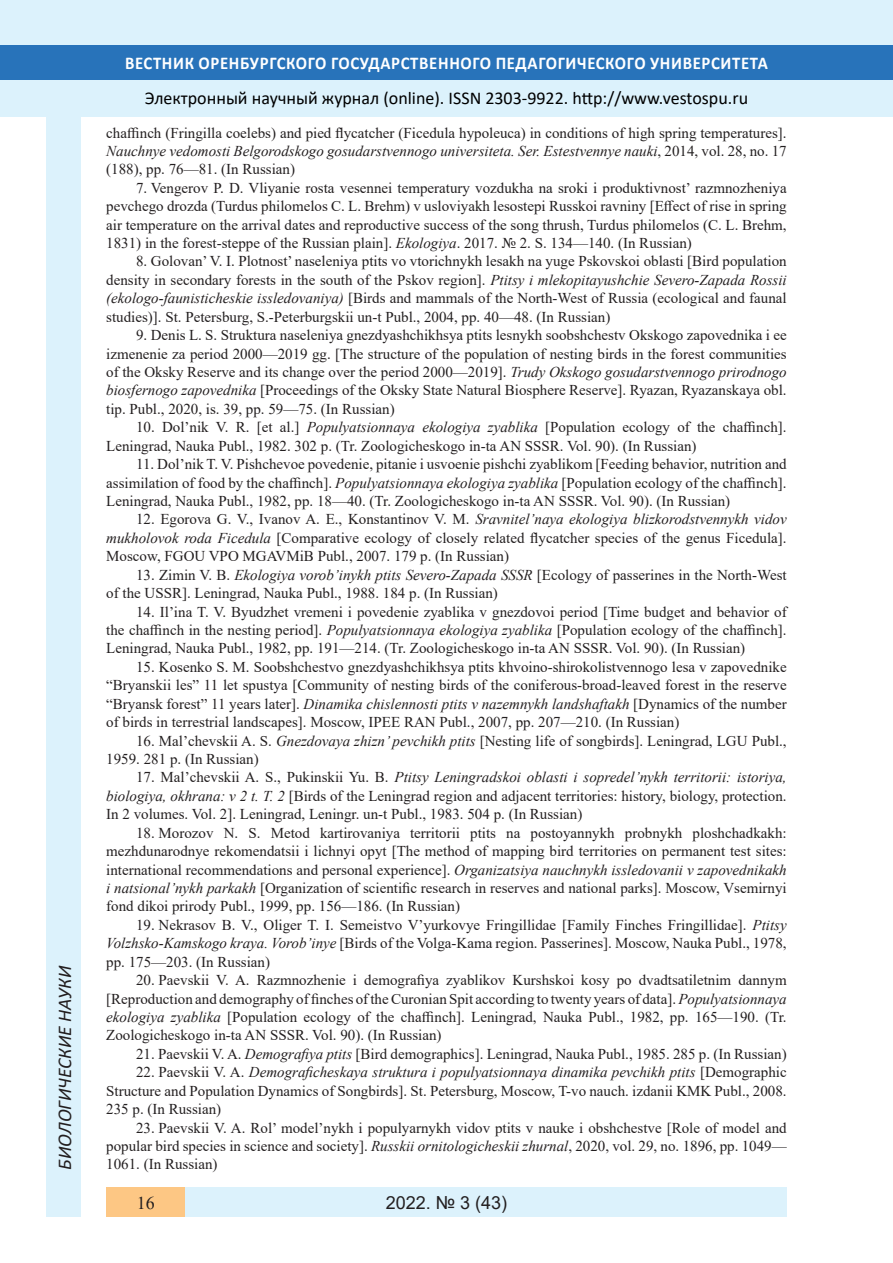
<style>
.page{position:relative;width:893px;height:1263px;background:#fff}
.page>*{position:absolute;margin:0;border:0;box-sizing:border-box;transform-origin:0 0}
.t1{font:italic 19.5px "Calibri";color:#231f20}
.t2{font:18px "Calibri";color:#000}
.t3{font:700 18px "Calibri";letter-spacing:.04em;color:#fff;scale:.93 1}
.t4{font:18px "Arial";color:#231f20}
.t5{font:18px "Times New Roman";color:#231f20}
.литература{font:15px/18.5px "Times New Roman";color:#231f20;text-align:justify}
.s1{font-style:italic}
</style>
<div class="page">
<div style="left:0;top:0;width:893px;height:116px;background:#dcf2fc"></div>
<div style="left:0;top:45px;width:893px;height:34px;background:#2873ba"></div>
<div style="left:106px;top:1188px;width:681px;height:29px;background:#dcf2fc"></div>
<div style="left:106px;top:1188px;width:79px;height:29px;background:#fdc784"></div>
<div style="left:47px;top:116px;width:34px;height:1101px;background:#dcf2fc"></div>
<h1 class="t1" style="left:51px;top:1170px;width:206px;rotate:-90deg">БИОЛОГИЧЕСКИЕ НАУКИ</h1>
<p class="t3" style="left:125px;top:50px;width:693px">ВЕСТНИК ОРЕНБУРГСКОГО ГОСУДАРСТВЕННОГО ПЕДАГОГИЧЕСКОГО УНИВЕРСИТЕТА</p>
<p class="t2" style="left:145px;top:85px;width:605px">Электронный научный журнал (online). ISSN 2303-9922. http://www.vestospu.ru</p>
<p class="литература" style="left:106px;top:123px;width:682px">chaffinch (Fringilla coelebs) and pied flycatcher (Ficedula hypoleuca) in conditions of high spring temperatures].<br><span class="s1">Nauchnye vedomosti Belgorodskogo gosudarstvennogo universiteta. Ser. Estestvennye nauki</span>, 2014, vol. 28, no. 17 (188), pp. 76—81. (In Russian)</p>
<p class="литература" style="left:106px;top:178px;width:682px;text-indent:30px">7. Vengerov P. D. Vliyanie rosta vesennei temperatury vozdukha na sroki i produktivnost’ razmnozheniya pevchego drozda (Turdus philomelos C. L. Brehm) v usloviyakh lesostepi Russkoi ravniny [Effect of rise in spring air temperature on the arrival dates and reproductive success of the song thrush, Turdus philomelos (C. L. Brehm, 1831) in the forest-steppe of the Russian plain]. <span class="s1">Ekologiya</span>. 2017. № 2. S. 134—140. (In Russian)</p>
<p class="литература" style="left:106px;top:252px;width:682px;text-indent:30px">8. Golovan’ V. I. Plotnost’ naseleniya ptits vo vtorichnykh lesakh na yuge Pskovskoi oblasti [Bird population density in secondary forests in the south of the Pskov region]. <span class="s1">Ptitsy i mlekopitayushchie Severo-Zapada Rossii (ekologo-faunisticheskie issledovaniya)</span> [Birds and mammals of the North-West of Russia (ecological and faunal studies)]. St. Petersburg, S.-Peterburgskii un-t Publ., 2004, pp. 40—48. (In Russian)</p>
<p class="литература" style="left:106px;top:325px;width:682px;text-indent:30px">9. Denis L. S. Struktura naseleniya gnezdyashchikhsya ptits lesnykh soobshchestv Okskogo zapovednika i ee izmenenie za period 2000—2019 gg. [The structure of the population of nesting birds in the forest communities of the Oksky Reserve and its change over the period 2000—2019]. <span class="s1">Trudy Okskogo gosudarstvennogo prirodnogo biosfernogo zapovednika</span> [Proceedings of the Oksky State Natural Biosphere Reserve]. Ryazan, Ryazanskaya obl. tip. Publ., 2020, is. 39, pp. 59—75. (In Russian)</p>
<p class="литература" style="left:106px;top:417px;width:682px;text-indent:30px">10. Dol’nik V. R. [et al.] <span class="s1">Populyatsionnaya ekologiya zyablika</span> [Population ecology of the chaffinch].<br>Leningrad, Nauka Publ., 1982. 302 p. (Tr. Zoologicheskogo in-ta AN SSSR. Vol. 90). (In Russian)</p>
<p class="литература" style="left:106px;top:454px;width:682px;text-indent:30px">11. Dol’nik T. V. Pishchevoe povedenie, pitanie i usvoenie pishchi zyablikom [Feeding behavior, nutrition and assimilation of food by the chaffinch]. <span class="s1">Populyatsionnaya ekologiya zyablika</span> [Population ecology of the chaffinch].<br>Leningrad, Nauka Publ., 1982, pp. 18—40. (Tr. Zoologicheskogo in-ta AN SSSR. Vol. 90). (In Russian)</p>
<p class="литература" style="left:106px;top:510px;width:682px;text-indent:30px">12. Egorova G. V., Ivanov A. E., Konstantinov V. M. <span class="s1">Sravnitel’naya ekologiya blizkorodstvennykh vidov mukholovok roda Ficedula</span> [Comparative ecology of closely related flycatcher species of the genus Ficedula].<br>Moscow, FGOU VPO MGAVMiB Publ., 2007. 179 p. (In Russian)</p>
<p class="литература" style="left:106px;top:565px;width:682px;text-indent:30px">13. Zimin V. B. <span class="s1">Ekologiya vorob’inykh ptits Severo-Zapada SSSR</span> [Ecology of passerines in the North-West of the USSR]. Leningrad, Nauka Publ., 1988. 184 p. (In Russian)</p>
<p class="литература" style="left:106px;top:602px;width:682px;text-indent:30px">14. Il’ina T. V. Byudzhet vremeni i povedenie zyablika v gnezdovoi period [Time budget and behavior of the chaffinch in the nesting period]. <span class="s1">Populyatsionnaya ekologiya zyablika</span> [Population ecology of the chaffinch].<br>Leningrad, Nauka Publ., 1982, pp. 191—214. (Tr. Zoologicheskogo in-ta AN SSSR. Vol. 90). (In Russian)</p>
<p class="литература" style="left:106px;top:657px;width:682px;text-indent:30px">15. Kosenko S. M. Soobshchestvo gnezdyashchikhsya ptits khvoino-shirokolistvennogo lesa v zapovednike “Bryanskii les” 11 let spustya [Community of nesting birds of the coniferous-broad-leaved forest in the reserve “Bryansk forest” 11 years later]. <span class="s1">Dinamika chislennosti ptits v nazemnykh landshaftakh</span> [Dynamics of the number of birds in terrestrial landscapes]. Moscow, IPEE RAN Publ., 2007, pp. 207—210. (In Russian)</p>
<p class="литература" style="left:106px;top:731px;width:682px;text-indent:30px">16. Mal’chevskii A. S. <span class="s1">Gnezdovaya zhizn’ pevchikh ptits</span> [Nesting life of songbirds]. Leningrad, LGU Publ.,<br>1959. 281 p. (In Russian)</p>
<p class="литература" style="left:106px;top:768px;width:682px;text-indent:30px">17. Mal’chevskii A. S., Pukinskii Yu. B. <span class="s1">Ptitsy Leningradskoi oblasti i sopredel’nykh territorii: istoriya, biologiya, okhrana: v 2 t. T. 2</span> [Birds of the Leningrad region and adjacent territories: history, biology, protection.<br>In 2 volumes. Vol. 2]. Leningrad, Leningr. un-t Publ., 1983. 504 p. (In Russian)</p>
<p class="литература" style="left:106px;top:823px;width:682px;text-indent:30px">18. Morozov N. S. Metod kartirovaniya territorii ptits na postoyannykh probnykh ploshchadkakh: mezhdunarodnye rekomendatsii i lichnyi opyt [The method of mapping bird territories on permanent test sites: international recommendations and personal experience]. <span class="s1">Organizatsiya nauchnykh issledovanii v zapovednikakh i natsional’nykh parkakh</span> [Organization of scientific research in reserves and national parks]. Moscow, Vsemirnyi fond dikoi prirody Publ., 1999, pp. 156—186. (In Russian)</p>
<p class="литература" style="left:106px;top:915px;width:682px;text-indent:30px">19. Nekrasov B. V., Oliger T. I. Semeistvo V’yurkovye Fringillidae [Family Finches Fringillidae]. <span class="s1">Ptitsy Volzhsko-Kamskogo kraya. Vorob’inye</span> [Birds of the Volga-Kama region. Passerines]. Moscow, Nauka Publ., 1978, pp. 175—203. (In Russian)</p>
<p class="литература" style="left:106px;top:970px;width:682px;text-indent:30px">20. Paevskii V. A. Razmnozhenie i demografiya zyablikov Kurshskoi kosy po dvadtsatiletnim dannym [Reproduction and demography of finches of the Curonian Spit according to twenty years of data]. <span class="s1">Populyatsionnaya ekologiya zyablika</span> [Population ecology of the chaffinch]. Leningrad, Nauka Publ., 1982, pp. 165—190. (Tr.<br>Zoologicheskogo in-ta AN SSSR. Vol. 90). (In Russian)</p>
<p class="литература" style="left:136px;top:1044px;width:652px">21. Paevskii V. A. <span class="s1">Demografiya ptits</span> [Bird demographics]. Leningrad, Nauka Publ., 1985. 285 p. (In Russian)</p>
<p class="литература" style="left:106px;top:1062px;width:682px;text-indent:30px">22. Paevskii V. A. <span class="s1">Demograficheskaya struktura i populyatsionnaya dinamika pevchikh ptits</span> [Demographic Structure and Population Dynamics of Songbirds]. St. Petersburg, Moscow, T-vo nauch. izdanii KMK Publ., 2008.<br>235 p. (In Russian)</p>
<p class="литература" style="left:106px;top:1118px;width:682px;text-indent:30px">23. Paevskii V. A. Rol’ model’nykh i populyarnykh vidov ptits v nauke i obshchestve [Role of model and popular bird species in science and society]. <span class="s1">Russkii ornitologicheskii zhurnal</span>, 2020, vol. 29, no. 1896, pp. 1049— 1061. (In Russian)</p>
<p class="t5" style="left:137px;top:1190px;width:19px">16</p>
<p class="t4" style="left:386px;top:1190px;width:123px">2022. № 3 (43)</p>
</div>
